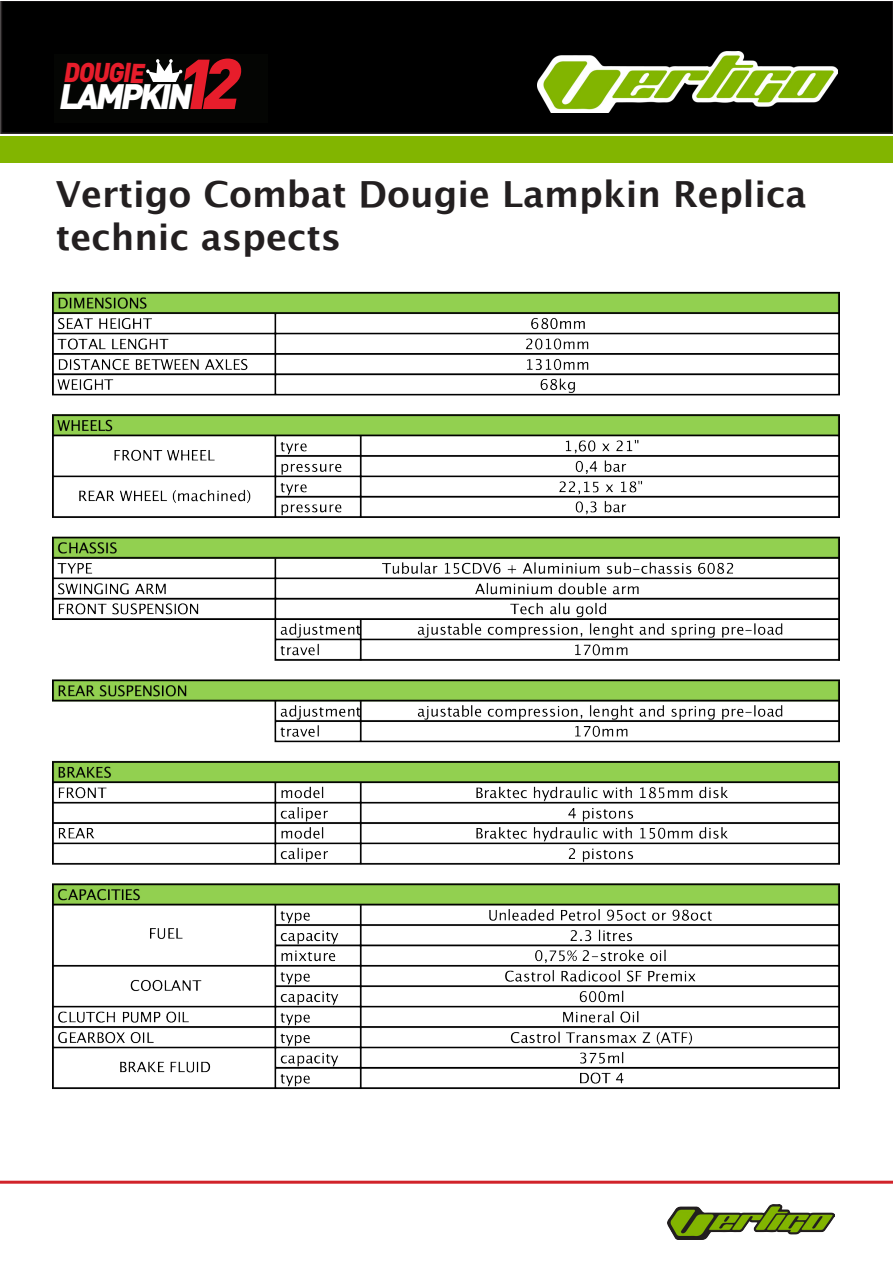
<style>
.page{position:relative;width:893px;height:1263px;background:#fff}
.page>*{position:absolute;margin:0;border:0;box-sizing:border-box;transform-origin:0 0}
.t1{font:italic 900 70.35px "DINOT";color:#e71d2b}
.t2{font:700 36px/43.2px "Lucida Grande";color:#231f20}
.t3{font:italic 900 34.95px "DINOT";color:#fff}
.t4{font:italic 900 27px "DINOT";color:#e71d2b;scale:.92 1}
.s1{font-size:69.45px;color:#e71d2b}
</style>
<div class="page">
<div style="left:1px;top:1px;width:891px;height:133px;background:#000"></div>
<svg style="left:0;top:1px;width:1px;height:162px"></svg>
<div style="left:1px;top:137px;width:891px;height:26px;background:#82b500"></div>
<img style="left:538px;top:52px;width:300px;height:61px">
<img style="left:668px;top:1204px;width:167px;height:35px">
<hr style="left:0;top:1181px;width:892px;height:3px;background:#d1232a">
<div style="left:54px;top:54px;width:214px;height:68px;background:#040503"></div>
<svg style="left:146px;top:59px;width:36px;height:23px"></svg>
<img style="left:52px;top:291px;width:788px;height:799px">
<p class="t4" style="left:63px;top:53px;width:90px;rotate:1deg">DOUGIE</p>
<h1 class="t1" style="left:199px;top:36px;width:56px">2</h1>
<p class="t3" style="left:58px;top:72px;width:170px">LAMPKIN<span class="s1">1</span></p>
<p class="t2" style="left:56px;top:172px;width:752px">Vertigo Combat Dougie Lampkin Replica technic aspects</p>
</div>
